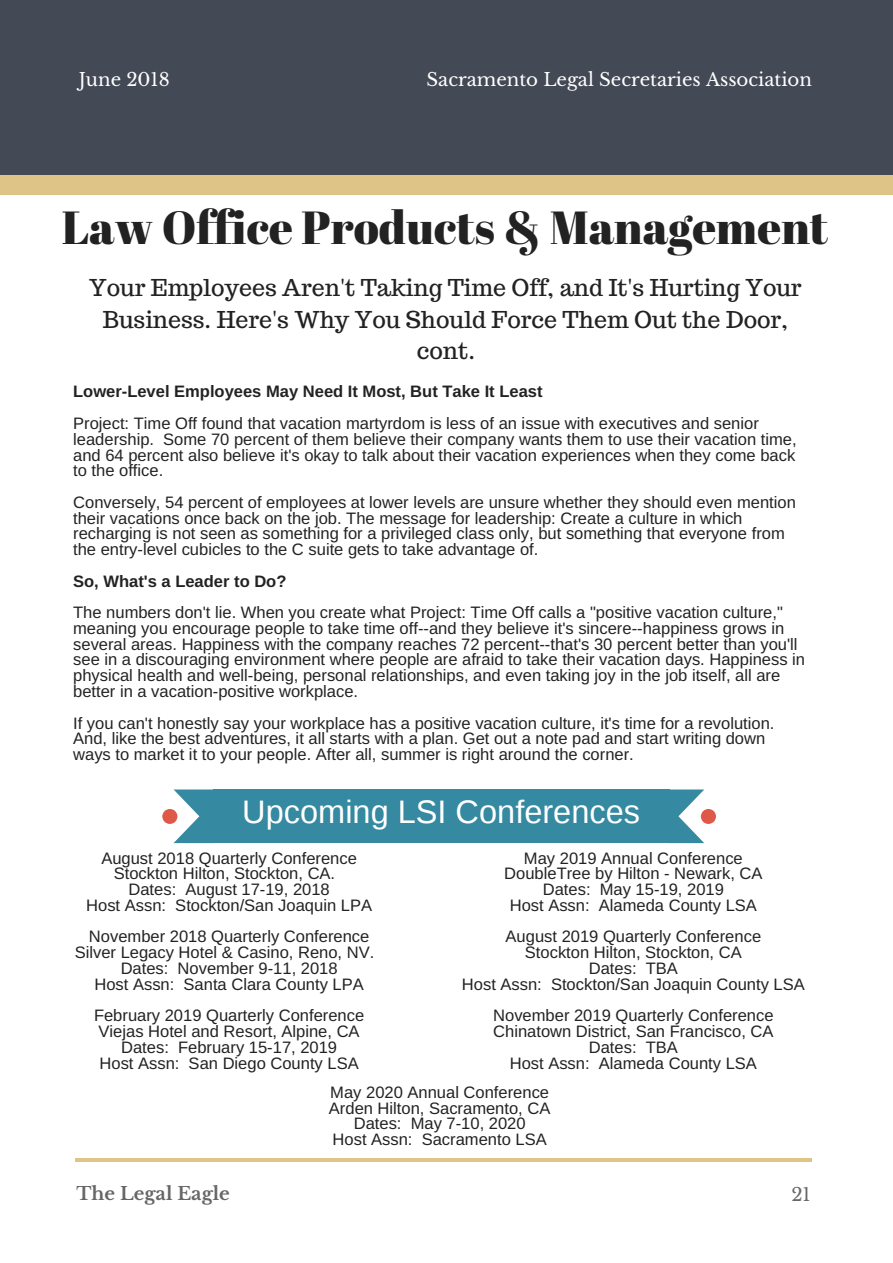
<style>
.page{position:relative;width:893px;height:1263px;background:#fff}
.page>*{position:absolute;margin:0;border:0;box-sizing:border-box;transform-origin:0 0}
.t1{font:46.35px "Abril Fatface";color:#222}
.t2{font:32.55px "Liberation Sans";color:#fff}
.t3{font:23.25px/31.5px "Trocchi";color:#222;text-align:center}
.t4{font:18.15px "Libre Baskerville";color:#fff}
.t5{font:700 18.15px "Libre Baskerville";color:#666}
.t6{font:18.15px "Libre Baskerville";color:#666}
.t7{font:16.5px/15.8px "Arimo";color:#222;text-align:center}
.t8{font:700 16.5px "Arimo";color:#222}
</style>
<div class="page">
<div style="left:0;top:163px;width:893px;height:32px;background:#dec587"></div>
<div style="left:0;top:0;width:893px;height:175px;background:#444956"></div>
<hr style="left:75px;top:1159px;width:737px;height:3px;background:#dec587">
<div style="left:213px;top:789px;width:457px;height:54px;background:#3589a1"></div>
<svg style="left:670px;top:789px;width:46px;height:54px"></svg>
<svg style="left:162px;top:789px;width:51px;height:54px"></svg>
<p class="t4" style="left:79px;top:68px;width:92px">June 2018</p>
<p class="t4" style="left:427px;top:68px;width:387px">Sacramento Legal Secretaries Association</p>
<h1 class="t1" style="left:62px;top:195px;width:768px">Law Office Products &amp; Management</h1>
<h3 class="t3" style="left:89px;top:272px;width:714px">Your Employees Aren't Taking Time Off, and It's Hurting Your<br>Business. Here's Why You Should Force Them Out the Door, cont.</h3>
<p class="t8" style="left:73px;top:382px;width:471px">Lower-Level Employees May Need It Most, But Take It Least</p>
<p class="t7" style="left:73px;top:415px;width:725px;text-align:left">Project: Time Off found that vacation martyrdom is less of an issue with executives and senior leadership. Some 70 percent of them believe their company wants them to use their vacation time, and 64 percent also believe it's okay to talk about their vacation experiences when they come back to the office.</p>
<p class="t7" style="left:73px;top:494px;width:724px;text-align:left">Conversely, 54 percent of employees at lower levels are unsure whether they should even mention their vacations once back on the job. The message for leadership: Create a culture in which recharging is not seen as something for a privileged class only, but something that everyone from the entry-level cubicles to the C suite gets to take advantage of.</p>
<p class="t8" style="left:73px;top:572px;width:215px">So, What's a Leader to Do?</p>
<p class="t7" style="left:73px;top:604px;width:733px;text-align:left">The numbers don't lie. When you create what Project: Time Off calls a "positive vacation culture," meaning you encourage people to take time off--and they believe it's sincere--happiness grows in several areas. Happiness with the company reaches 72 percent--that's 30 percent better than you'll see in a discouraging environment where people are afraid to take their vacation days. Happiness in physical health and well-being, personal relationships, and even taking joy in the job itself, all are better in a vacation-positive workplace.</p>
<p class="t7" style="left:73px;top:715px;width:703px;text-align:left">If you can't honestly say your workplace has a positive vacation culture, it's time for a revolution.<br>And, like the best adventures, it all starts with a plan. Get out a note pad and start writing down ways to market it to your people. After all, summer is right around the corner.</p>
<h2 class="t2" style="left:242px;top:794px;width:399px">Upcoming LSI Conferences</h2>
<p class="t7" style="left:86px;top:850px;width:287px">August 2018 Quarterly Conference<br>Stockton Hilton, Stockton, CA.<br>Dates: August 17-19, 2018<br>Host Assn: Stockton/San Joaquin LPA</p>
<p class="t7" style="left:75px;top:929px;width:301px">November 2018 Quarterly Conference Silver Legacy Hotel &amp; Casino, Reno, NV.<br>Dates: November 9-11, 2018<br>Host Assn: Santa Clara County LPA</p>
<p class="t7" style="left:94px;top:1008px;width:272px">February 2019 Quarterly Conference<br>Viejas Hotel and Resort, Alpine, CA<br>Dates: February 15-17, 2019<br>Host Assn: San Diego County LSA</p>
<p class="t7" style="left:504px;top:850px;width:260px">May 2019 Annual Conference<br>DoubleTree by Hilton - Newark, CA<br>Dates: May 15-19, 2019<br>Host Assn: Alameda County LSA</p>
<p class="t7" style="left:462px;top:929px;width:344px">August 2019 Quarterly Conference<br>Stockton Hilton, Stockton, CA<br>Dates: TBA<br>Host Assn: Stockton/San Joaquin County LSA</p>
<p class="t7" style="left:493px;top:1008px;width:282px">November 2019 Quarterly Conference<br>Chinatown District, San Francisco, CA<br>Dates: TBA<br>Host Assn: Alameda County LSA</p>
<p class="t7" style="left:329px;top:1084px;width:223px">May 2020 Annual Conference<br>Arden Hilton, Sacramento, CA<br>Dates: May 7-10, 2020<br>Host Assn: Sacramento LSA</p>
<p class="t5" style="left:77px;top:1182px;width:155px">The Legal Eagle</p>
<p class="t6" style="left:791px;top:1183px;width:21px">21</p>
</div>
